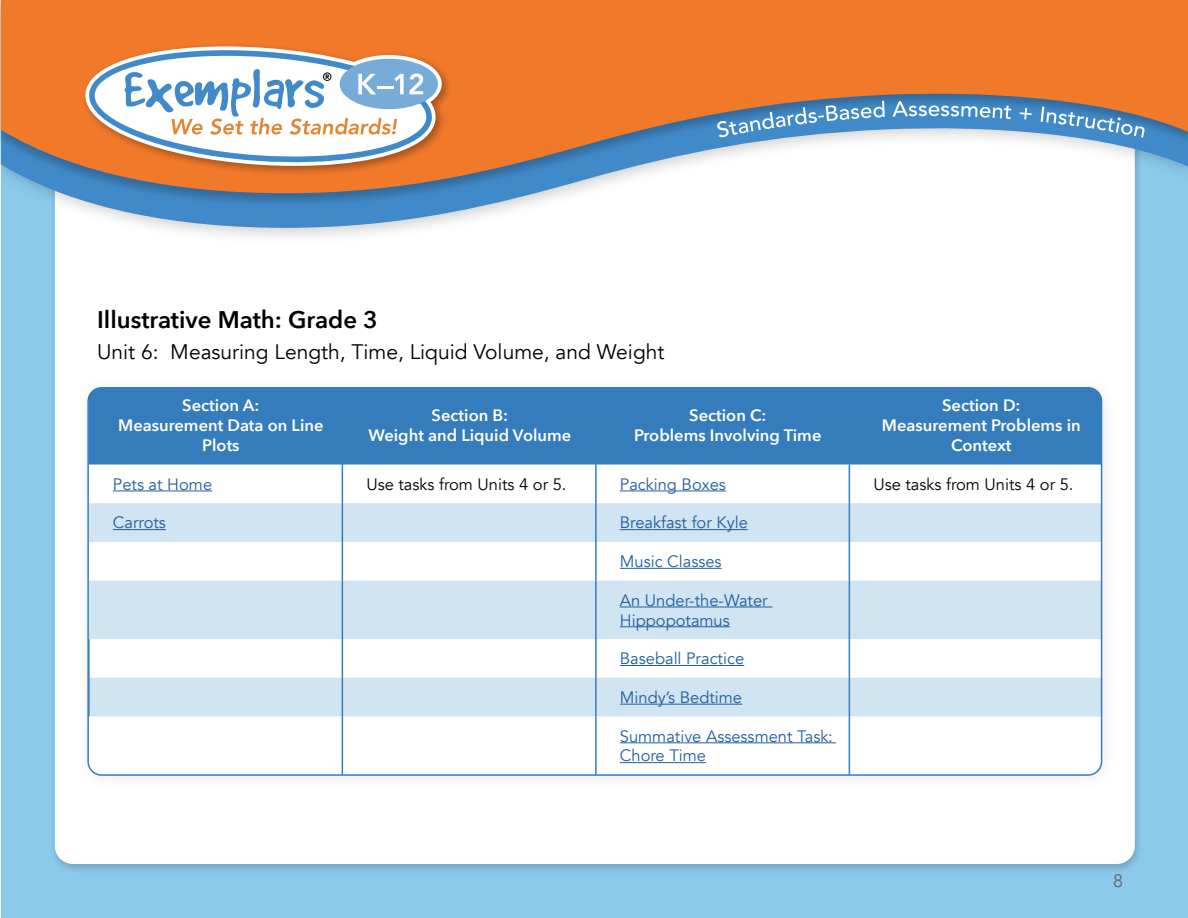
<style>
.page{position:relative;width:1188px;height:918px;background:#fff}
.page>*{position:absolute;margin:0;border:0;box-sizing:border-box;transform-origin:0 0}
.t1{font:600 24px "Avenir Next";color:#000}
.t2{font:21px "Avenir";color:#000}
.t3{font:18px "Avenir";color:#636466}
.t4{font:16.5px/19.8px "Avenir";color:#215e9e}
.t5{font:600 16.5px/19.8px "Avenir Next";color:#fff;text-align:center}
.t6{font:16.5px "Avenir";color:#000}
</style>
<div class="page">
<div style="left:1px;top:0;width:1187px;height:918px;background:#8ccaec"></div>
<div style="left:48px;top:50px;width:1096px;height:825px;background:#000;opacity:.2"></div>
<div style="left:55px;top:54px;width:1080px;height:810px;background:#fff;border-radius:18px"></div>
<div style="left:0;top:0;width:1188px;height:246px;background:#000;opacity:.21"></div>
<svg style="left:1px;top:208px;width:1187px;height:20px"></svg>
<div style="left:0;top:0;width:1188px;height:208px;background:#000;opacity:.23"></div>
<svg style="left:1px;top:0;width:1187px;height:193px;fill:#f1792a"></svg>
<svg style="left:717px;top:101px;width:168px;height:36px;background:#7299be"></svg>
<svg style="left:892px;top:101px;width:119px;height:18px;background:#70a5d3"></svg>
<svg style="left:1020px;top:108px;width:12px;height:11px"></svg>
<svg style="left:1041px;top:107px;width:104px;height:31px;background:#6997c0"></svg>
<div style="left:81px;top:42px;width:371px;height:135px;background:#000;opacity:.32"></div>
<svg style="left:84px;top:45px;width:358px;height:121px"></svg>
<div style="left:90px;top:388px;width:1012px;height:77px;background:#357cbd"></div>
<svg style="left:90px;top:503px;width:1009px;height:213px;fill:#d0e4f1"></svg>
<hr style="left:342px;top:388px;width:1px;height:77px;background:#357cbd">
<hr style="left:595px;top:388px;width:2px;height:77px;background:#357cbd">
<hr style="left:342px;top:503px;width:1px;height:39px;background:#357cbd">
<hr style="left:342px;top:581px;width:1px;height:58px;background:#357cbd">
<hr style="left:595px;top:503px;width:2px;height:39px;background:#357cbd">
<hr style="left:595px;top:581px;width:2px;height:58px;background:#357cbd">
<hr style="left:849px;top:503px;width:1px;height:39px;background:#357cbd">
<hr style="left:1102px;top:503px;width:1px;height:39px;background:#357cbd">
<hr style="left:849px;top:581px;width:1px;height:58px;background:#357cbd">
<hr style="left:1102px;top:581px;width:1px;height:58px;background:#357cbd">
<hr style="left:342px;top:465px;width:1px;height:38px;background:#357cbd">
<hr style="left:595px;top:465px;width:2px;height:38px;background:#357cbd">
<hr style="left:849px;top:465px;width:1px;height:38px;background:#357cbd">
<hr style="left:1102px;top:465px;width:1px;height:38px;background:#357cbd">
<hr style="left:342px;top:542px;width:1px;height:39px;background:#357cbd">
<hr style="left:595px;top:542px;width:2px;height:39px;background:#357cbd">
<hr style="left:849px;top:542px;width:1px;height:39px;background:#357cbd">
<hr style="left:1102px;top:542px;width:1px;height:39px;background:#357cbd">
<hr style="left:342px;top:639px;width:1px;height:39px;background:#357cbd">
<hr style="left:595px;top:639px;width:2px;height:39px;background:#357cbd">
<hr style="left:849px;top:639px;width:1px;height:39px;background:#357cbd">
<hr style="left:1102px;top:639px;width:1px;height:39px;background:#357cbd">
<hr style="left:342px;top:678px;width:1px;height:38px;background:#357cbd">
<hr style="left:595px;top:678px;width:2px;height:38px;background:#357cbd">
<hr style="left:849px;top:678px;width:1px;height:38px;background:#357cbd">
<hr style="left:1102px;top:678px;width:1px;height:38px;background:#357cbd">
<hr style="left:342px;top:716px;width:1px;height:59px;background:#357cbd">
<hr style="left:595px;top:716px;width:2px;height:59px;background:#357cbd">
<hr style="left:849px;top:716px;width:1px;height:59px;background:#357cbd">
<hr style="left:1102px;top:716px;width:1px;height:59px;background:#357cbd">
<hr style="left:113px;top:491px;width:99px;height:1px;background:#215e9e">
<hr style="left:620px;top:491px;width:106px;height:1px;background:#215e9e">
<hr style="left:113px;top:529px;width:53px;height:1px;background:#215e9e">
<hr style="left:620px;top:529px;width:128px;height:1px;background:#215e9e">
<hr style="left:620px;top:568px;width:102px;height:1px;background:#215e9e">
<hr style="left:620px;top:607px;width:152px;height:1px;background:#215e9e">
<hr style="left:620px;top:626px;width:110px;height:1px;background:#215e9e">
<hr style="left:620px;top:665px;width:124px;height:1px;background:#215e9e">
<hr style="left:620px;top:704px;width:122px;height:1px;background:#215e9e">
<hr style="left:620px;top:742px;width:216px;height:1px;background:#215e9e">
<hr style="left:620px;top:762px;width:86px;height:1px;background:#215e9e">
<div style="left:87px;top:387px;width:1015px;height:389px;border:2px solid #357cbd;border-radius:14px"></div>
<h1 class="t1" style="left:97px;top:299px;width:282px">Illustrative Math: Grade 3</h1>
<p class="t2" style="left:97px;top:340px;width:569px">Unit 6: Measuring Length, Time, Liquid Volume, and Weight</p>
<p class="t5" style="left:118px;top:395px;width:207px">Section A:<br>Measurement Data on Line<br>Plots</p>
<p class="t5" style="left:368px;top:405px;width:204px">Section B:<br>Weight and Liquid Volume</p>
<p class="t5" style="left:634px;top:405px;width:189px">Section C:<br>Problems Involving Time</p>
<p class="t5" style="left:882px;top:395px;width:200px">Section D:<br>Measurement Problems in<br>Context</p>
<p class="t4" style="left:113px;top:474px;width:101px">Pets at Home</p>
<p class="t6" style="left:366px;top:474px;width:202px">Use tasks from Units 4 or 5.</p>
<p class="t4" style="left:620px;top:474px;width:108px">Packing Boxes</p>
<p class="t6" style="left:873px;top:474px;width:202px">Use tasks from Units 4 or 5.</p>
<p class="t4" style="left:113px;top:513px;width:55px">Carrots</p>
<p class="t4" style="left:620px;top:513px;width:130px">Breakfast for Kyle</p>
<p class="t4" style="left:620px;top:552px;width:103px">Music Classes</p>
<p class="t4" style="left:620px;top:590px;width:149px">An Under-the-Water<br>Hippopotamus</p>
<p class="t4" style="left:620px;top:649px;width:126px">Baseball Practice</p>
<p class="t4" style="left:620px;top:688px;width:124px">Mindy’s Bedtime</p>
<p class="t4" style="left:620px;top:726px;width:215px">Summative Assessment Task:<br>Chore Time</p>
<p class="t3" style="left:1113px;top:870px;width:12px">8</p>
</div>
